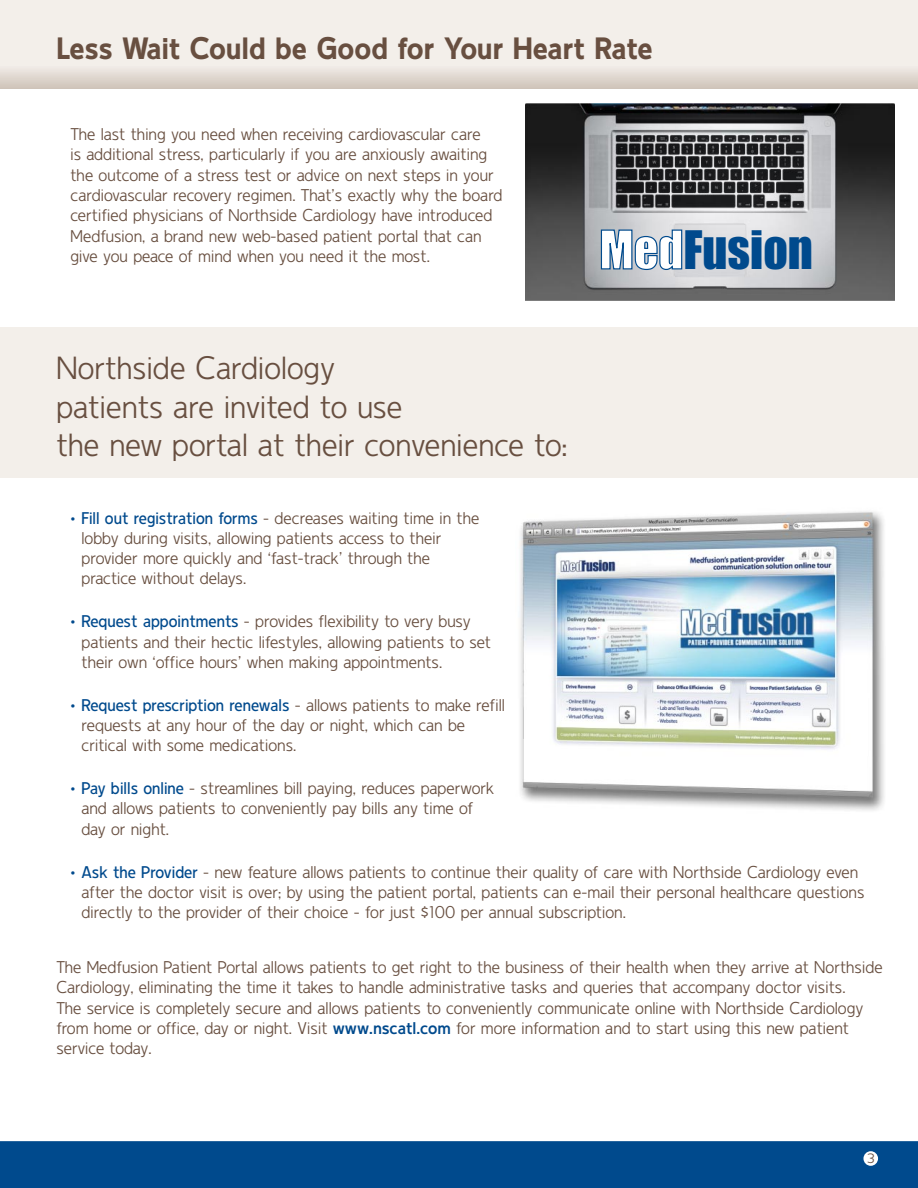
<style>
.page{position:relative;width:918px;height:1188px;background:#fff}
.page>*{position:absolute;margin:0;border:0;box-sizing:border-box;transform-origin:0 0}
.t1{font:49.05px "Impact";color:#004a8d}
.t2{font:300 31.95px/38.2px "Duty";color:#684f40}
.t3{font:800 30.75px "Duty";color:#684f40}
.t4{font:300 16.95px/20.2px "Duty";color:#684f40}
.t5{font:300 13.5px "Duty";color:#684f40}
.s1{color:#fff}
.s2{font-weight:400;color:#004a8d}
.s3{font-weight:700;color:#004a8d}
</style>
<div class="page">
<img style="left:520px;top:511px;width:364px;height:300px">
<div style="left:0;top:328px;width:918px;height:150px;background:#f3efea"></div>
<svg style="left:0;top:0;width:918px;height:88px;background:#eee9e3"></svg>
<div style="left:0;top:1141px;width:918px;height:47px;background:#004a8d"></div>
<div style="left:863px;top:1151px;width:15px;height:15px;background:#fff;border-radius:50%"></div>
<img style="left:526px;top:104px;width:368px;height:197px">
<h3 class="t3" style="left:56px;top:37px;width:598px">Less Wait Could be Good for Your Heart Rate</h3>
<p class="t4" style="left:70px;top:125px;width:434px">The last thing you need when receiving cardiovascular care<br>is additional stress, particularly if you are anxiously awaiting the outcome of a stress test or advice on next steps in your cardiovascular recovery regimen. That’s exactly why the board certified physicians of Northside Cardiology have introduced Medfusion, a brand new web-based patient portal that can give you peace of mind when you need it the most.</p>
<h2 class="t2" style="left:56px;top:352px;width:513px">Northside Cardiology<br>patients are invited to use<br>the new portal at their convenience to:</h2>
<h1 class="t1" style="left:599px;top:234px;width:215px"><span class="s1">Med</span>Fusion</h1>
<p class="t4" style="left:82px;top:509px;width:399px;text-indent:-11px"><span class="s2">• Fill out registration forms</span> – decreases waiting time in the lobby during visits, allowing patients access to their provider more quickly and ‘fast-track’ through the practice without delays.</p>
<p class="t4" style="left:82px;top:613px;width:411px;text-indent:-11px"><span class="s2">• Request appointments</span> – provides flexibility to very busy patients and their hectic lifestyles, allowing patients to set their own ‘office hours’ when making appointments.</p>
<p class="t4" style="left:82px;top:696px;width:425px;text-indent:-11px"><span class="s2">• Request prescription renewals</span> – allows patients to make refill requests at any hour of the day or night, which can be critical with some medications.</p>
<p class="t4" style="left:82px;top:780px;width:414px;text-indent:-11px"><span class="s2">• Pay bills online</span> – streamlines bill paying, reduces paperwork and allows patients to conveniently pay bills any time of day or night.</p>
<p class="t4" style="left:82px;top:863px;width:785px;text-indent:-11px"><span class="s2">• Ask the Provider</span> – new feature allows patients to continue their quality of care with Northside Cardiology even after the doctor visit is over; by using the patient portal, patients can e-mail their personal healthcare questions directly to the provider of their choice - for just $100 per annual subscription.</p>
<p class="t4" style="left:56px;top:958px;width:828px">The Medfusion Patient Portal allows patients to get right to the business of their health when they arrive at Northside Cardiology, eliminating the time it takes to handle administrative tasks and queries that accompany doctor visits.<br>The service is completely secure and allows patients to conveniently communicate online with Northside Cardiology from home or office, day or night. Visit <span class="s3">www.nscatl.com</span> for more information and to start using this new patient service today.</p>
<p class="t5" style="left:867px;top:1154px;width:9px">3</p>
</div>
